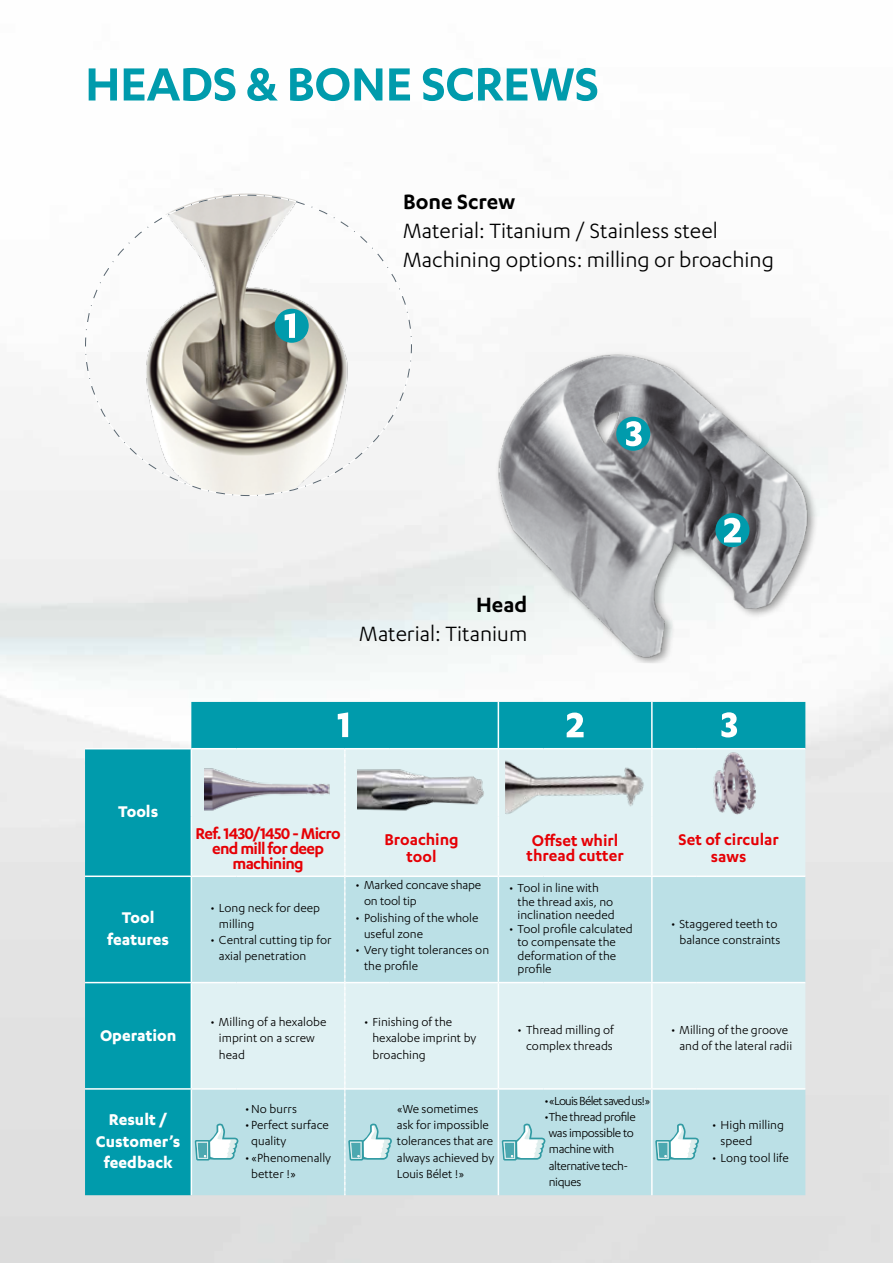
<style>
.page{position:relative;width:893px;height:1263px;background:#fff}
.page>*{position:absolute;margin:0;border:0;box-sizing:border-box;transform-origin:0 0}
.t1{font:600 54px "Karbon";letter-spacing:-.01em;color:#009bac}
.t2{font:24px/28.8px "Karbon";color:#000}
.t3{font:600 24px "Karbon";color:#000}
.t4{font:600 18px/16.5px "Karbon";letter-spacing:-.005em;color:#e60005;text-align:center}
.t5{font:700 18px/21.6px "Karbon";color:#fff;text-align:center}
.t6{font:600 18px/15px "Karbon";letter-spacing:-.04em;color:#e60005;text-align:center}
.t7{font:13.5px/16.2px "Karbon";color:#000}
.t8{font:13.5px/16.2px "Karbon";letter-spacing:-.03em;color:#000}
.t9{font:13.5px "Karbon";letter-spacing:-.055em;color:#000}
</style>
<div class="page">
<svg style="left:85px;top:702px;width:720px;height:493px;background:#11a1b1"></svg>
<div style="left:192px;top:749px;width:613px;height:126px;background:#e0f1f3"></div>
<svg style="left:192px;top:877px;width:613px;height:318px;background:#c7e5ea"></svg>
<hr style="left:498px;top:702px;width:1px;height:46px;background:#fff">
<hr style="left:85px;top:748px;width:106px;height:1px;background:#fff">
<hr style="left:191px;top:748px;width:45px;height:1px;background:#fff">
<hr style="left:191px;top:749px;width:1px;height:68px;background:#fff">
<hr style="left:236px;top:748px;width:109px;height:1px;background:#fff">
<hr style="left:345px;top:748px;width:45px;height:1px;background:#fff">
<hr style="left:390px;top:748px;width:108px;height:1px;background:#fff">
<hr style="left:498px;top:748px;width:45px;height:1px;background:#fff">
<hr style="left:498px;top:749px;width:1px;height:68px;background:#fff">
<hr style="left:543px;top:748px;width:109px;height:1px;background:#fff">
<hr style="left:652px;top:748px;width:45px;height:1px;background:#fff">
<hr style="left:697px;top:748px;width:108px;height:1px;background:#fff">
<hr style="left:191px;top:817px;width:1px;height:58px;background:#fff">
<hr style="left:498px;top:817px;width:1px;height:58px;background:#fff">
<hr style="left:85px;top:875px;width:106px;height:2px;background:#fff">
<hr style="left:191px;top:875px;width:45px;height:2px;background:#fff">
<hr style="left:191px;top:877px;width:1px;height:105px;background:#fff">
<hr style="left:236px;top:875px;width:108px;height:2px;background:#fff">
<hr style="left:390px;top:875px;width:108px;height:2px;background:#fff">
<hr style="left:498px;top:875px;width:45px;height:2px;background:#fff">
<hr style="left:498px;top:877px;width:1px;height:105px;background:#fff">
<hr style="left:543px;top:875px;width:109px;height:2px;background:#fff">
<hr style="left:652px;top:875px;width:45px;height:2px;background:#fff">
<hr style="left:697px;top:875px;width:108px;height:2px;background:#fff">
<hr style="left:85px;top:982px;width:106px;height:1px;background:#fff">
<hr style="left:191px;top:982px;width:45px;height:1px;background:#fff">
<hr style="left:191px;top:983px;width:1px;height:105px;background:#fff">
<hr style="left:236px;top:982px;width:108px;height:1px;background:#fff">
<hr style="left:390px;top:982px;width:108px;height:1px;background:#fff">
<hr style="left:498px;top:982px;width:45px;height:1px;background:#fff">
<hr style="left:498px;top:983px;width:1px;height:105px;background:#fff">
<hr style="left:543px;top:982px;width:109px;height:1px;background:#fff">
<hr style="left:652px;top:982px;width:45px;height:1px;background:#fff">
<hr style="left:697px;top:982px;width:108px;height:1px;background:#fff">
<hr style="left:85px;top:1088px;width:106px;height:2px;background:#fff">
<hr style="left:191px;top:1088px;width:45px;height:2px;background:#fff">
<hr style="left:191px;top:1090px;width:1px;height:105px;background:#fff">
<hr style="left:236px;top:1088px;width:108px;height:2px;background:#fff">
<hr style="left:390px;top:1088px;width:108px;height:2px;background:#fff">
<hr style="left:498px;top:1088px;width:45px;height:2px;background:#fff">
<hr style="left:498px;top:1090px;width:1px;height:105px;background:#fff">
<hr style="left:543px;top:1088px;width:109px;height:2px;background:#fff">
<hr style="left:652px;top:1088px;width:45px;height:2px;background:#fff">
<hr style="left:697px;top:1088px;width:108px;height:2px;background:#fff">
<hr style="left:651px;top:702px;width:2px;height:46px;background:#fff">
<hr style="left:651px;top:749px;width:2px;height:68px;background:#fff">
<hr style="left:651px;top:817px;width:2px;height:58px;background:#fff">
<hr style="left:651px;top:877px;width:2px;height:105px;background:#fff">
<hr style="left:651px;top:983px;width:2px;height:105px;background:#fff">
<hr style="left:651px;top:1090px;width:2px;height:105px;background:#fff">
<div style="left:328px;top:708px;width:34px;height:34px;background:#009bac;border-radius:50%"></div>
<svg style="left:338px;top:712px;width:10px;height:25px"></svg>
<div style="left:558px;top:708px;width:34px;height:34px;background:#009bac;border-radius:50%"></div>
<svg style="left:567px;top:712px;width:17px;height:25px"></svg>
<div style="left:712px;top:708px;width:34px;height:34px;background:#009bac;border-radius:50%"></div>
<svg style="left:721px;top:712px;width:16px;height:25px"></svg>
<img style="left:204px;top:765px;width:128px;height:48px">
<img style="left:392px;top:764px;width:94px;height:51px">
<img style="left:505px;top:759px;width:140px;height:59px">
<svg style="left:195px;top:1123px;width:43px;height:37px"></svg>
<svg style="left:344px;top:749px;width:48px;height:446px;background:#c9e2e5"></svg>
<svg style="left:502px;top:1123px;width:43px;height:37px"></svg>
<svg style="left:655px;top:1123px;width:44px;height:37px"></svg>
<svg style="left:83px;top:192px;width:331px;height:305px"></svg>
<svg style="left:85px;top:194px;width:327px;height:302px"></svg>
<div style="left:275px;top:309px;width:34px;height:34px;background:#009bac;border-radius:50%"></div>
<svg style="left:259px;top:195px;width:153px;height:143px"></svg>
<img style="left:484px;top:346px;width:340px;height:321px">
<div style="left:715px;top:513px;width:34px;height:34px;background:#009bac;border-radius:50%"></div>
<svg style="left:724px;top:518px;width:17px;height:24px"></svg>
<div style="left:616px;top:417px;width:34px;height:34px;background:#009bac;border-radius:50%"></div>
<svg style="left:626px;top:421px;width:16px;height:25px"></svg>
<img style="left:704px;top:750px;width:54px;height:65px">
<h1 class="t1" style="left:85px;top:54px;width:515px">HEADS &amp; BONE SCREWS</h1>
<h2 class="t3" style="left:403px;top:189px;width:114px">Bone Screw</h2>
<h2 class="t2" style="left:403px;top:216px;width:372px">Material: Titanium / Stainless steel<br>Machining options: milling or broaching</h2>
<h2 class="t3" style="left:476px;top:591px;width:53px">Head</h2>
<h2 class="t2" style="left:359px;top:618px;width:169px">Material: Titanium</h2>
<h3 class="t5" style="left:118px;top:800px;width:42px">Tools</h3>
<h3 class="t6" style="left:195px;top:825px;width:147px">Ref. 1430/1450 - Micro end mill for deep machining</h3>
<h3 class="t4" style="left:384px;top:831px;width:76px">Broaching tool</h3>
<h3 class="t4" style="left:527px;top:832px;width:99px;line-height:15px;text-align:left">Offset whirl thread cutter</h3>
<h3 class="t4" style="left:678px;top:831px;width:102px">Set of circular saws</h3>
<h3 class="t5" style="left:107px;top:906px;width:63px">Tool features</h3>
<p class="t7" style="left:219px;top:899px;width:103px;text-indent:-9px">• Long neck for deep milling</p>
<p class="t7" style="left:219px;top:931px;width:114px;text-indent:-9px">• Central cutting tip for axial penetration</p>
<p class="t7" style="left:364px;top:877px;width:119px;text-indent:-9px">• Marked concave shape on tool tip</p>
<p class="t7" style="left:364px;top:909px;width:116px;text-indent:-9px">• Polishing of the whole useful zone</p>
<p class="t7" style="left:364px;top:941px;width:127px;text-indent:-9px">• Very tight tolerances on the profile</p>
<p class="t7" style="left:517px;top:881px;width:99px;line-height:13.5px;text-indent:-9px">• Tool in line with the thread axis, no inclination needed</p>
<p class="t7" style="left:517px;top:921px;width:117px;line-height:13.5px;text-indent:-9px">• Tool profile calculated to compensate the deformation of the profile</p>
<p class="t7" style="left:671px;top:915px;width:111px;text-align:right">• Staggered teeth to balance constraints</p>
<h3 class="t5" style="left:100px;top:1023px;width:78px">Operation</h3>
<p class="t7" style="left:219px;top:1013px;width:109px;text-indent:-9px">• Milling of a hexalobe imprint on a screw head</p>
<p class="t7" style="left:372px;top:1013px;width:105px;text-indent:-9px">• Finishing of the hexalobe imprint by broaching</p>
<p class="t7" style="left:517px;top:1022px;width:98px;text-align:center">• Thread milling of complex threads</p>
<p class="t7" style="left:671px;top:1022px;width:123px;text-align:right">• Milling of the groove and of the lateral radii</p>
<h3 class="t5" style="left:96px;top:1108px;width:86px">Result /<br>Customer’s feedback</h3>
<p class="t7" style="left:245px;top:1100px;width:53px">•No burrs</p>
<p class="t7" style="left:251px;top:1116px;width:79px;text-indent:-6px">• Perfect surface quality</p>
<p class="t7" style="left:251px;top:1149px;width:81px;text-indent:-6px">• «Phenomenally better !»</p>
<p class="t7" style="left:397px;top:1100px;width:99px">«We sometimes ask for impossible tolerances that are always achieved by<br>Louis Bélet !»</p>
<p class="t9" style="left:544px;top:1093px;width:108px">•«Louis Bélet saved us!»</p>
<p class="t8" style="left:549px;top:1108px;width:88px;text-indent:-4px">•The thread profile was impossible to machine with alternative tech&shy;niques</p>
<p class="t7" style="left:721px;top:1116px;width:65px;text-indent:-9px">• High milling speed</p>
<p class="t7" style="left:712px;top:1149px;width:78px">• Long tool life</p>
</div>
